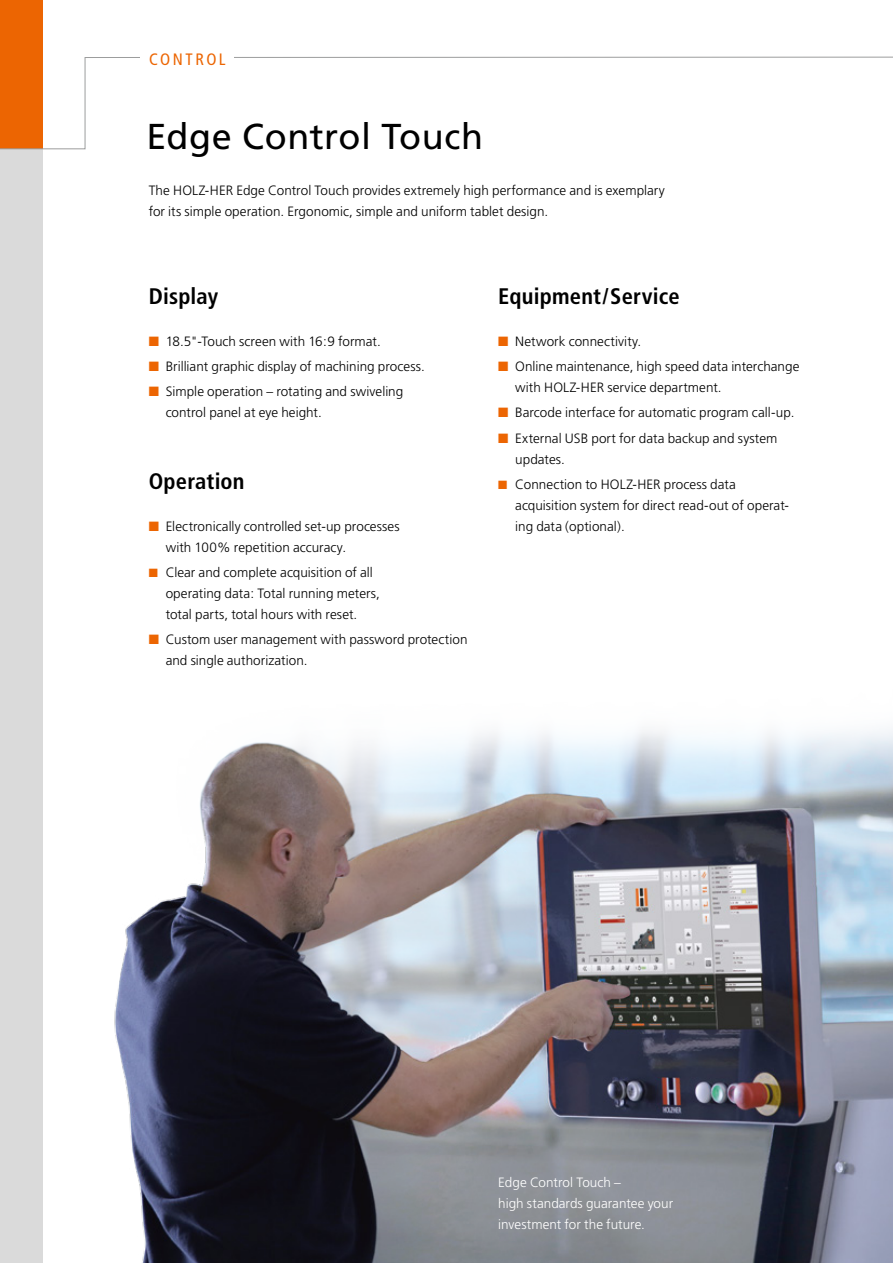
<style>
.page{position:relative;width:893px;height:1263px;background:#fff}
.page>*{position:absolute;margin:0;border:0;box-sizing:border-box;transform-origin:0 0}
.t1{font:36px "Frutiger";letter-spacing:.015em;color:#000}
.t2{font:700 condensed 22.5px "Frutiger";letter-spacing:.01em;color:#000}
.t3{font:condensed 16.5px "Frutiger";letter-spacing:.155em;color:#ec6502}
.t4{font:300 13.5px/21px "Frutiger";letter-spacing:.005em;color:#000}
.t5{font:300 13.5px/21px "Frutiger";color:#fff}
.s1{color:#ec6502}
</style>
<div class="page">
<div style="left:0;top:57px;width:43px;height:1206px;background:#dadada"></div>
<div style="left:0;top:0;width:43px;height:149px;background:#ec6502"></div>
<img style="left:114px;top:729px;width:779px;height:534px">
<p class="t3" style="left:149px;top:49px;width:78px">CONTROL</p>
<h1 class="t1" style="left:147px;top:115px;width:338px">Edge Control Touch</h1>
<p class="t4" style="left:149px;top:180px;width:518px">The HOLZ-HER Edge Control Touch provides extremely high performance and is exemplary for its simple operation. Ergonomic, simple and uniform tablet design.</p>
<h2 class="t2" style="left:149px;top:283px;width:71px">Display</h2>
<p class="t4" style="left:149px;top:331px;width:234px"><span class="s1">■</span> 18.5"-Touch screen with 16:9 format.</p>
<p class="t4" style="left:149px;top:356px;width:278px"><span class="s1">■</span> Brilliant graphic display of machining process.</p>
<p class="t4" style="left:166px;top:381px;width:239px;text-indent:-17px"><span class="s1">■</span> Simple operation – rotating and swiveling control panel at eye height.</p>
<h2 class="t2" style="left:149px;top:468px;width:97px">Operation</h2>
<p class="t4" style="left:166px;top:516px;width:235px;text-indent:-17px"><span class="s1">■</span> Electronically controlled set-up processes with 100% repetition accuracy.</p>
<p class="t4" style="left:166px;top:562px;width:216px;text-indent:-17px"><span class="s1">■</span> Clear and complete acquisition of all operating data: Total running meters, total parts, total hours with reset.</p>
<p class="t4" style="left:166px;top:629px;width:303px;text-indent:-17px"><span class="s1">■</span> Custom user management with password protection and single authorization.</p>
<h2 class="t2" style="left:498px;top:283px;width:183px">Equipment/Service</h2>
<p class="t4" style="left:498px;top:331px;width:145px"><span class="s1">■</span> Network connectivity.</p>
<p class="t4" style="left:515px;top:356px;width:286px;text-indent:-17px"><span class="s1">■</span> Online maintenance, high speed data interchange with HOLZ-HER service department.</p>
<p class="t4" style="left:498px;top:402px;width:298px"><span class="s1">■</span> Barcode interface for automatic program call-up.</p>
<p class="t4" style="left:515px;top:428px;width:264px;text-indent:-17px"><span class="s1">■</span> External USB port for data backup and system updates.</p>
<p class="t4" style="left:515px;top:474px;width:275px;text-indent:-17px"><span class="s1">■</span> Connection to HOLZ-HER process data acquisition system for direct read-out of operat&shy;ing data (optional).</p>
<p class="t5" style="left:498px;top:1172px;width:176px">Edge Control Touch –<br>high standards guarantee your investment for the future.</p>
</div>
